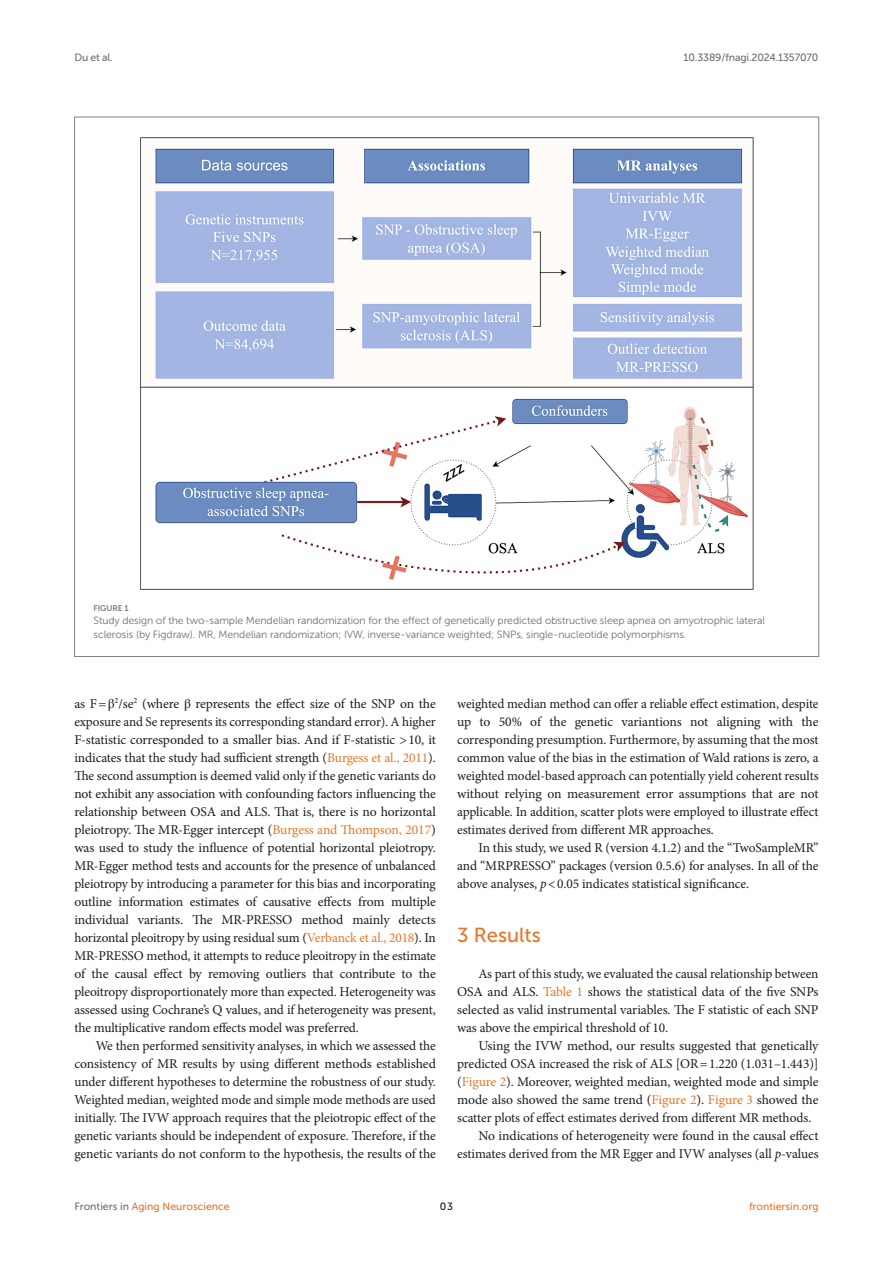
<style>
.page{position:relative;width:893px;height:1263px;background:#fff}
.page>*{position:absolute;margin:0;border:0;box-sizing:border-box;transform-origin:0 0}
.HEAD_1{font:20.25px "Museo Sans 500";color:#e87626}
.TEXT{font:13.5px/18px "Minion Pro";letter-spacing:-.005em;color:#1b1c1b;text-align:justify}
.TEXT_FLUSH{font:13.5px/18px "Minion Pro";letter-spacing:-.005em;color:#1b1c1b;text-align:justify}
.FIG_LEG{font:10.5px/13.5px "Museo Sans 300";letter-spacing:-.01em;color:#706f70}
.t1{font:10.5px "Museo Sans 500";color:#e87626}
.t2{font:10.5px "Museo Sans 500";letter-spacing:-.015em;color:#706f70}
.t3{font:10.5px "Museo Sans 500";color:#1b1c1b}
.FIG_HD{font:8.25px "Museo Sans 700";letter-spacing:-.01em;color:#7e7f7f}
.s1{font-family:"STIX General"}
.s2{color:#e87626}
.s3{font-style:italic}
.s4{color:#706f70}
</style>
<div class="page">
<img style="left:140px;top:137px;width:614px;height:453px">
<p class="t2" style="left:74px;top:51px;width:40px">Du et al.</p>
<p class="t2" style="left:684px;top:51px;width:136px">10.3389/fnagi.2024.1357070</p>
<p class="FIG_HD" style="left:94px;top:603px;width:37px">FIGURE 1</p>
<p class="FIG_LEG" style="left:94px;top:614px;width:673px">Study design of the two-sample Mendelian randomization for the effect of genetically predicted obstructive sleep apnea on amyotrophic lateral sclerosis (by Figdraw). MR, Mendelian randomization; IVW, inverse-variance weighted; SNPs, single-nucleotide polymorphisms.</p>
<p class="TEXT" style="left:74px;top:695px;width:363px">as F=<span class="s1">β</span><sup>2</sup>/se<sup>2</sup> (where <span class="s1">β</span> represents the effect size of the SNP on the exposure and Se represents its corresponding standard error). A higher F-statistic corresponded to a smaller bias. And if F-statistic &gt;10, it indicates that the study had sufficient strength (<span class="s2">Burgess et al., 2011</span>).<br>The second assumption is deemed valid only if the genetic variants do not exhibit any association with confounding factors influencing the relationship between OSA and ALS. That is, there is no horizontal pleiotropy. The MR-Egger intercept (<span class="s2">Burgess and Thompson, 2017</span>) was used to study the influence of potential horizontal pleiotropy.<br>MR-Egger method tests and accounts for the presence of unbalanced pleiotropy by introducing a parameter for this bias and incorporating outline information estimates of causative effects from multiple individual variants. The MR-PRESSO method mainly detects horizontal pleoitropy by using residual sum (<span class="s2">Verbanck et al., 2018</span>). In MR-PRESSO method, it attempts to reduce pleoitropy in the estimate of the causal effect by removing outliers that contribute to the pleoitropy disproportionately more than expected. Heterogeneity was assessed using Cochrane’s Q values, and if heterogeneity was present, the multiplicative random effects model was preferred.</p>
<p class="TEXT" style="left:74px;top:1037px;width:363px;text-indent:21px">We then performed sensitivity analyses, in which we assessed the consistency of MR results by using different methods established under different hypotheses to determine the robustness of our study.<br>Weighted median, weighted mode and simple mode methods are used initially. The IVW approach requires that the pleiotropic effect of the genetic variants should be independent of exposure. Therefore, if the genetic variants do not conform to the hypothesis, the results of the</p>
<p class="TEXT" style="left:457px;top:695px;width:363px">weighted median method can offer a reliable effect estimation, despite up to 50% of the genetic variantions not aligning with the corresponding presumption. Furthermore, by assuming that the most common value of the bias in the estimation of Wald rations is zero, a weighted model-based approach can potentially yield coherent results without relying on measurement error assumptions that are not applicable. In addition, scatter plots were employed to illustrate effect estimates derived from different MR approaches.</p>
<p class="TEXT" style="left:457px;top:839px;width:363px;text-indent:21px">In this study, we used R (version 4.1.2) and the “TwoSampleMR” and “MRPRESSO” packages (version 0.5.6) for analyses. In all of the above analyses, <span class="s3">p</span>&lt;0.05 indicates statistical significance.</p>
<p class="HEAD_1" style="left:457px;top:924px;width:85px">3 Results</p>
<p class="TEXT_FLUSH" style="left:457px;top:965px;width:363px;text-indent:21px">As part of this study, we evaluated the causal relationship between OSA and ALS. <span class="s2">Table 1</span> shows the statistical data of the five SNPs selected as valid instrumental variables. The F statistic of each SNP was above the empirical threshold of 10.</p>
<p class="TEXT" style="left:457px;top:1037px;width:363px;text-indent:21px">Using the IVW method, our results suggested that genetically predicted OSA increased the risk of ALS [OR=1.220 (1.031–1.443)] (<span class="s2">Figure 2</span>). Moreover, weighted median, weighted mode and simple mode also showed the same trend (<span class="s2">Figure 2</span>). <span class="s2">Figure 3</span> showed the scatter plots of effect estimates derived from different MR methods.</p>
<p class="TEXT" style="left:457px;top:1127px;width:363px;text-align:right">No indications of heterogeneity were found in the causal effect estimates derived from the MR Egger and IVW analyses (all <span class="s3">p</span>-values</p>
<p class="t1" style="left:74px;top:1200px;width:157px"><span class="s4">Frontiers in</span> Aging Neuroscience</p>
<p class="t3" style="left:440px;top:1200px;width:15px">03</p>
<p class="t1" style="left:749px;top:1200px;width:71px">frontiersin.org</p>
</div>
